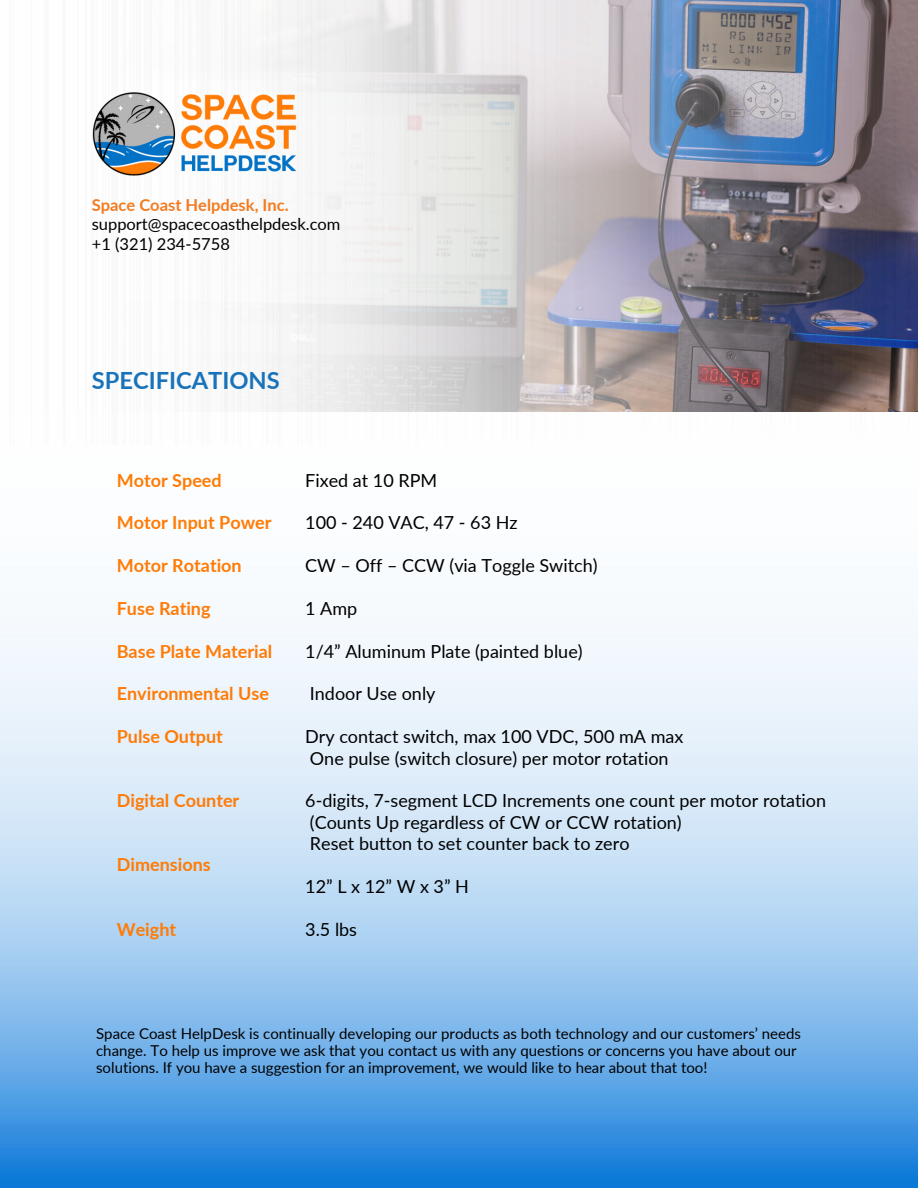
<style>
.page{position:relative;width:918px;height:1188px;background:#fff}
.page>*{position:absolute;margin:0;border:0;box-sizing:border-box;transform-origin:0 0}
.t1{font:700 23.7px "Lato";color:#1973ba}
.t2{font:18px/21.3px "Lato";color:#000}
.t3{font:700 18px "Lato";color:#ff7b06}
.t4{font:18px "Lato";letter-spacing:.255em;color:#000}
.t5{font:16.5px/19.2px "Lato";color:#000}
.t6{font:15px/16.8px "Lato";color:#000}
.s1{font-weight:700;color:#f37b20}
</style>
<div class="page">
<img style="left:0;top:624px;width:918px;height:564px">
<img style="left:224px;top:0;width:694px;height:412px">
<img style="left:92px;top:92px;width:206px;height:84px">
<p class="t5" style="left:92px;top:195px;width:250px"><span class="s1">Space Coast Helpdesk, Inc. </span>support@spacecoasthelpdesk.com +1 (321) 234-5758</p>
<p class="t1" style="left:92px;top:366px;width:190px">SPECIFICATIONS</p>
<p class="t3" style="left:117px;top:469px;width:107px">Motor Speed</p>
<h3 class="t3" style="left:117px;top:512px;width:156px">Motor Input Power</h3>
<h1 class="t3" style="left:117px;top:554px;width:126px">Motor Rotation</h1>
<p class="t3" style="left:117px;top:597px;width:95px">Fuse Rating</p>
<h2 class="t3" style="left:117px;top:640px;width:157px">Base Plate Material</h2>
<h2 class="t3" style="left:117px;top:683px;width:154px">Environmental Use</h2>
<h2 class="t3" style="left:117px;top:725px;width:108px">Pulse Output</h2>
<h2 class="t3" style="left:117px;top:789px;width:124px">Digital Counter</h2>
<h2 class="t3" style="left:117px;top:854px;width:95px">Dimensions</h2>
<h2 class="t3" style="left:117px;top:918px;width:61px">Weight</h2>
<h2 class="t2" style="left:305px;top:469px;width:133px">Fixed at 10 RPM</h2>
<h2 class="t2" style="left:305px;top:512px;width:214px">100 - 240 VAC, 47 - 63 Hz</h2>
<h2 class="t2" style="left:305px;top:555px;width:294px">CW – Off – CCW (via Toggle Switch)</h2>
<h2 class="t2" style="left:305px;top:597px;width:54px">1 Amp</h2>
<h3 class="t2" style="left:305px;top:640px;width:279px">1/4” Aluminum Plate (painted blue)</h3>
<h3 class="t2" style="left:310px;top:683px;width:127px">Indoor Use only</h3>
<h3 class="t2" style="left:305px;top:726px;width:380px">Dry contact switch, max 100 VDC, 500 mA max<br>One pulse (switch closure) per motor rotation</h3>
<h3 class="t2" style="left:305px;top:790px;width:522px">6-digits, 7-segment LCD Increments one count per motor rotation (Counts Up regardless of CW or CCW rotation)</h3>
<h3 class="t2" style="left:310px;top:832px;width:321px">Reset button to set counter back to zero</h3>
<h3 class="t4" style="left:305px;top:875px;width:165px">12”Lx12”Wx3”H</h3>
<h3 class="t2" style="left:305px;top:918px;width:53px">3.5 lbs</h3>
<p class="t6" style="left:96px;top:1025px;width:706px">Space Coast HelpDesk is continually developing our products as both technology and our customers’ needs change. To help us improve we ask that you contact us with any questions or concerns you have about our solutions. If you have a suggestion for an improvement, we would like to hear about that too!</p>
</div>
